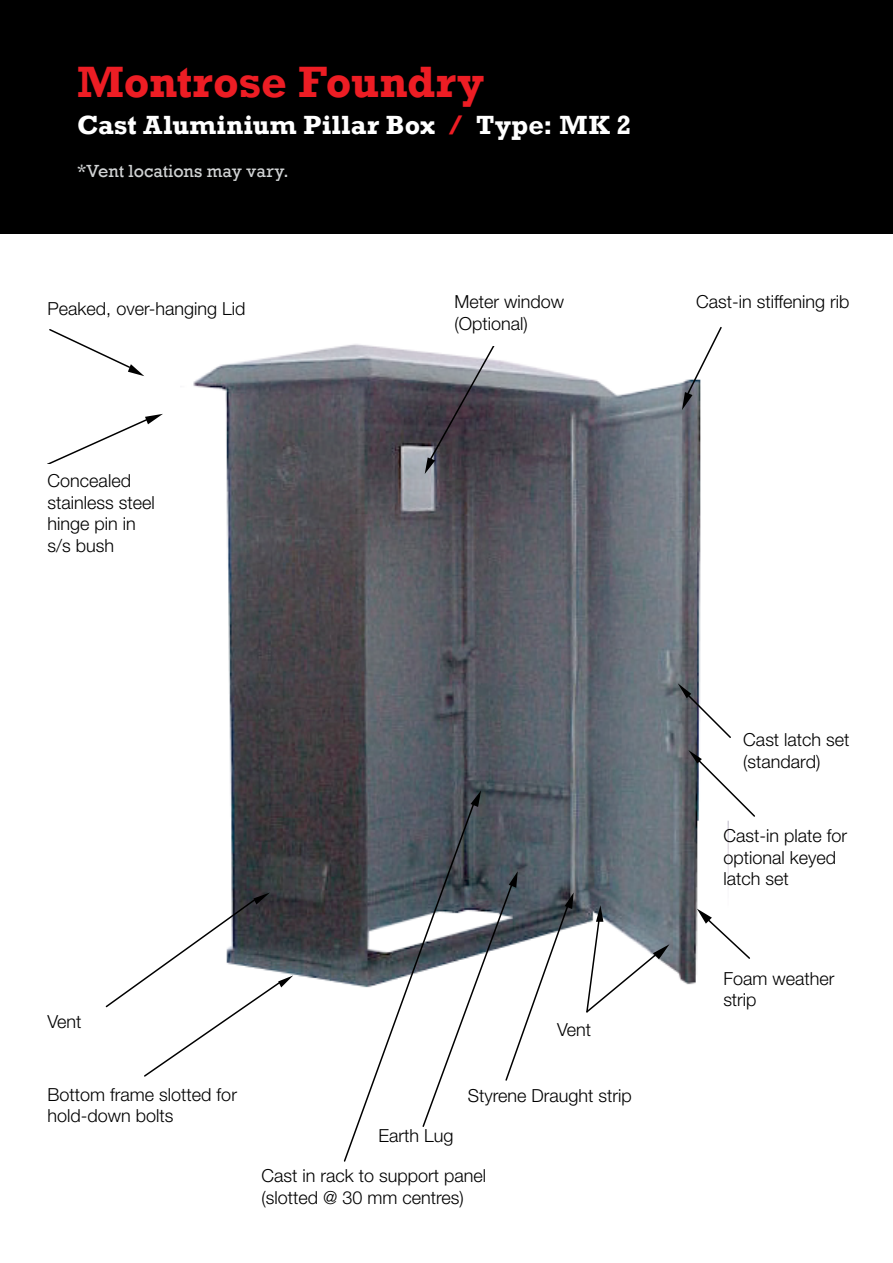
<style>
.page{position:relative;width:893px;height:1263px;background:#fff}
.page>*{position:absolute;margin:0;border:0;box-sizing:border-box;transform-origin:0 0}
.t1{font:700 45px "Rockwell";letter-spacing:-.005em;color:#ed1d24}
.t2{font:700 27px "Rockwell";letter-spacing:.01em;color:#fff}
.t3{font:300 18px/21.6px "Helvetica Neue LT Pro";color:#000}
.t4{font:18px "Rockwell";letter-spacing:.005em;color:#d1d3d4}
.s1{color:#ed1d24}
</style>
<div class="page">
<div style="left:0;top:0;width:893px;height:234px;background:#000"></div>
<img style="left:193px;top:344px;width:535px;height:641px">
<svg style="left:49px;top:329px;width:95px;height:47px"></svg>
<svg style="left:49px;top:414px;width:114px;height:49px"></svg>
<svg style="left:105px;top:892px;width:188px;height:185px"></svg>
<svg style="left:343px;top:802px;width:132px;height:360px"></svg>
<svg style="left:471px;top:790px;width:10px;height:17px"></svg>
<svg style="left:421px;top:871px;width:153px;height:257px"></svg>
<svg style="left:585px;top:905px;width:84px;height:108px"></svg>
<svg style="left:697px;top:909px;width:53px;height:51px"></svg>
<svg style="left:688px;top:750px;width:67px;height:68px"></svg>
<svg style="left:678px;top:683px;width:53px;height:56px"></svg>
<svg style="left:682px;top:327px;width:41px;height:83px"></svg>
<svg style="left:425px;top:347px;width:70px;height:127px"></svg>
<h1 class="t1" style="left:77px;top:55px;width:408px">Montrose Foundry</h1>
<h2 class="t2" style="left:77px;top:108px;width:556px">Cast Aluminium Pillar Box <span class="s1">/</span> Type: MK 2</h2>
<p class="t4" style="left:77px;top:160px;width:213px">*Vent locations may vary.</p>
<p class="t3" style="left:48px;top:297px;width:199px">Peaked, over-hanging Lid</p>
<p class="t3" style="left:48px;top:469px;width:109px">Concealed stainless steel hinge pin in s/s bush</p>
<p class="t3" style="left:454px;top:291px;width:111px">Meter window</p>
<p class="t3" style="left:696px;top:291px;width:155px">Cast-in stiffening rib</p>
<p class="t3" style="left:454px;top:312px;width:75px">(Optional)</p>
<p class="t3" style="left:48px;top:1011px;width:36px">Vent</p>
<p class="t3" style="left:48px;top:1083px;width:191px">Bottom frame slotted for hold-down bolts</p>
<p class="t3" style="left:557px;top:1018px;width:36px">Vent</p>
<p class="t3" style="left:378px;top:1124px;width:77px">Earth Lug</p>
<p class="t3" style="left:468px;top:1084px;width:166px">Styrene Draught strip</p>
<p class="t3" style="left:261px;top:1165px;width:226px">Cast in rack to support panel (slotted @ 30 mm centres)</p>
<p class="t3" style="left:743px;top:729px;width:108px">Cast latch set (standard)</p>
<p class="t3" style="left:723px;top:824px;width:125px">Cast-in plate for optional keyed latch set</p>
<p class="t3" style="left:723px;top:967px;width:113px">Foam weather strip</p>
</div>
